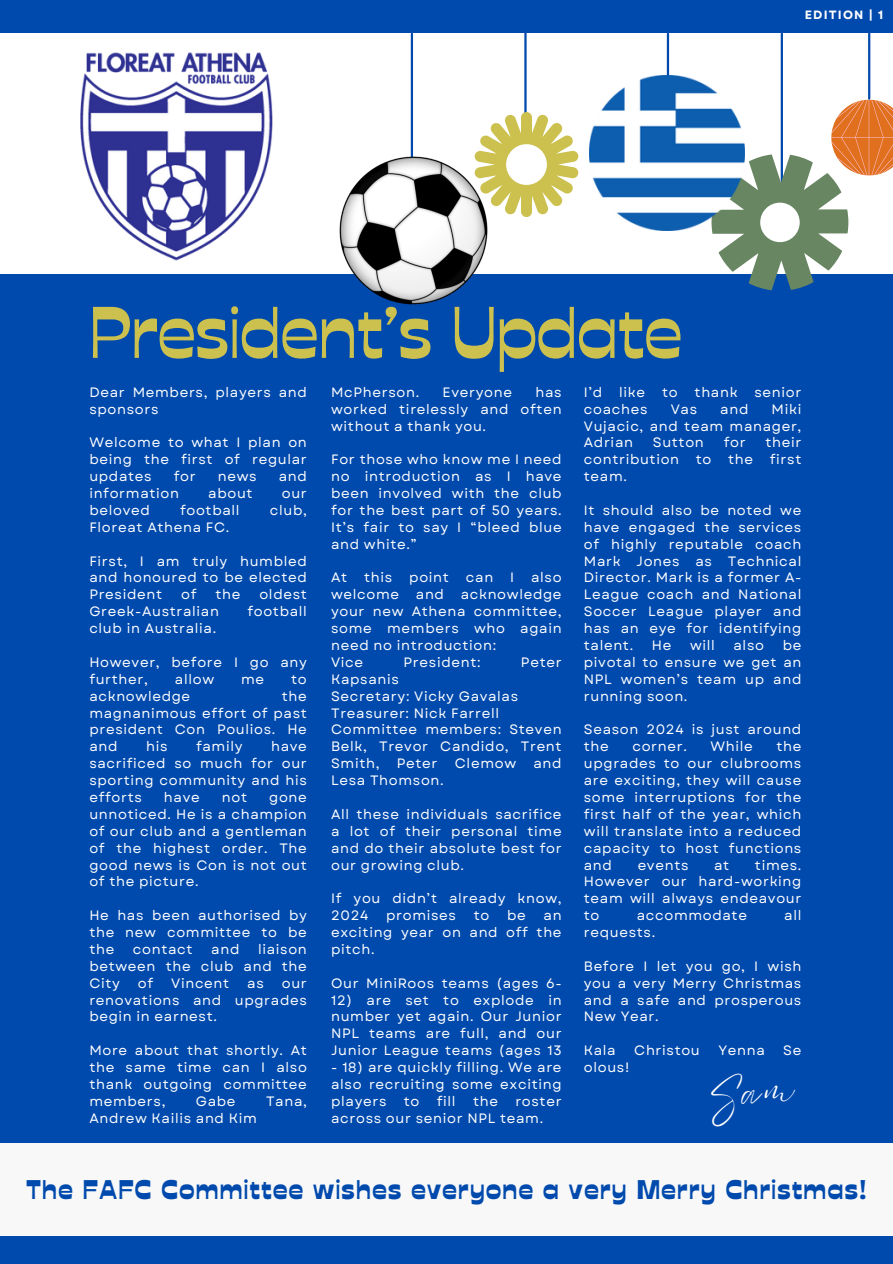
<style>
.page{position:relative;width:893px;height:1264px;background:#fff}
.page>*{position:absolute;margin:0;border:0;box-sizing:border-box;transform-origin:0 0}
.t1{font:72.9px "Stadio Now Display";color:#ccc14f}
.t2{font:700 27px "Stadio Now Display";letter-spacing:.05em;color:#004aad}
.t3{font:13.65px/16.8px "Garet";letter-spacing:.05em;color:#fff;text-align:justify}
.t4{font:700 12px "Garet";letter-spacing:.1em;color:#fff}
</style>
<div class="page">
<div style="left:0;top:0;width:892px;height:1263px;background:#004aad"></div>
<div style="left:0;top:33px;width:892px;height:241px;background:#fff"></div>
<hr style="left:524px;top:21px;width:2px;height:110px;background:#004aad">
<hr style="left:666px;top:34px;width:3px;height:87px;background:#004aad">
<hr style="left:780px;top:34px;width:2px;height:153px;background:#004aad">
<svg style="left:476px;top:112px;width:102px;height:105px"></svg>
<hr style="left:411px;top:34px;width:2px;height:140px;background:#004aad">
<div style="left:0;top:1143px;width:892px;height:92px;background:#f8f8f8"></div>
<img style="left:80px;top:52px;width:193px;height:209px">
<img style="left:339px;top:153px;width:151px;height:152px">
<img style="left:589px;top:75px;width:128px;height:155px">
<svg style="left:711px;top:100px;width:181px;height:190px"></svg>
<hr style="left:868px;top:28px;width:2px;height:71px;background:#004aad">
<p class="t4" style="left:804px;top:6px;width:80px">EDITION | 1</p>
<p class="t1" style="left:89px;top:288px;width:594px">President’s Update</p>
<p class="t3" style="left:89px;top:383px;width:219px">Dear Members, players and sponsors</p>
<p class="t3" style="left:89px;top:434px;width:219px">Welcome to what I plan on being the first of regular updates</p>
<p class="t3" style="left:584px;top:383px;width:219px">I’d like to thank senior coaches</p>
<p class="t3" style="left:331px;top:383px;width:232px;text-indent:204px">has worked tirelessly and often without a thank you.</p>
<p class="t3" style="left:331px;top:451px;width:232px">For those who know me I need no introduction as I have been involved with the club for the best part of 50 years.<br>It’s fair to say I “bleed blue and white.”</p>
<p class="t3" style="left:331px;top:569px;width:232px">At this point can I also welcome and acknowledge your new Athena committee, some members who again need no introduction:</p>
<p class="t3" style="left:331px;top:653px;width:34px">Vice</p>
<p class="t3" style="left:403px;top:653px;width:78px">President:</p>
<p class="t3" style="left:521px;top:653px;width:42px">Peter</p>
<p class="t3" style="left:331px;top:670px;width:69px">Kapsanis</p>
<p class="t3" style="left:331px;top:687px;width:188px">Secretary: Vicky Gavalas</p>
<p class="t3" style="left:331px;top:704px;width:169px">Treasurer: Nick Farrell</p>
<p class="t3" style="left:331px;top:721px;width:232px">Committee members: Steven Belk, Trevor Candido, Trent Smith,</p>
<p class="t3" style="left:331px;top:383px;width:90px">McPherson.</p>
<p class="t3" style="left:442px;top:383px;width:71px">Everyone</p>
<p class="t3" style="left:584px;top:400px;width:219px;text-indent:188px">Miki Vujacic, and team manager, Adrian</p>
<p class="t3" style="left:670px;top:400px;width:28px">Vas</p>
<p class="t3" style="left:720px;top:400px;width:30px">and</p>
<p class="t3" style="left:652px;top:434px;width:52px">Sutton</p>
<p class="t3" style="left:723px;top:434px;width:23px">for</p>
<p class="t3" style="left:584px;top:434px;width:219px;text-indent:181px">their contribution to the first team.</p>
<p class="t3" style="left:584px;top:502px;width:219px">It should also be noted we have engaged the services of highly reputable coach Mark Jones as Technical Director. Mark is a former A-League coach and National Soccer League player and has an eye for identifying talent.</p>
<p class="t3" style="left:174px;top:468px;width:23px">for</p>
<p class="t3" style="left:218px;top:468px;width:40px">news</p>
<p class="t3" style="left:279px;top:468px;width:30px">and</p>
<p class="t3" style="left:89px;top:485px;width:91px">information</p>
<p class="t3" style="left:208px;top:485px;width:46px">about</p>
<p class="t3" style="left:282px;top:485px;width:27px">our</p>
<p class="t3" style="left:89px;top:502px;width:62px">beloved</p>
<p class="t3" style="left:180px;top:502px;width:61px">football</p>
<p class="t3" style="left:270px;top:502px;width:39px">club,</p>
<p class="t3" style="left:89px;top:518px;width:141px">Floreat Athena FC.</p>
<p class="t3" style="left:89px;top:552px;width:219px">First, I am truly humbled and honoured to be elected President</p>
<p class="t3" style="left:181px;top:586px;width:17px">of</p>
<p class="t3" style="left:215px;top:586px;width:26px">the</p>
<p class="t3" style="left:259px;top:586px;width:49px">oldest</p>
<p class="t3" style="left:89px;top:603px;width:131px">Greek-Australian</p>
<p class="t3" style="left:247px;top:603px;width:61px">football</p>
<p class="t3" style="left:89px;top:620px;width:128px">club in Australia.</p>
<p class="t3" style="left:89px;top:653px;width:219px">However, before I go any further,</p>
<p class="t3" style="left:584px;top:637px;width:219px;text-indent:199px">be pivotal to ensure we get an NPL women’s team up and running soon.</p>
<p class="t3" style="left:584px;top:721px;width:219px">Season 2024 is just around the</p>
<p class="t3" style="left:651px;top:637px;width:21px">He</p>
<p class="t3" style="left:690px;top:637px;width:26px">will</p>
<p class="t3" style="left:733px;top:637px;width:32px">also</p>
<p class="t3" style="left:175px;top:670px;width:41px">allow</p>
<p class="t3" style="left:241px;top:670px;width:25px">me</p>
<p class="t3" style="left:291px;top:670px;width:17px">to</p>
<p class="t3" style="left:89px;top:687px;width:102px">acknowledge</p>
<p class="t3" style="left:89px;top:687px;width:219px;text-indent:192px">the magnanimous effort of past president Con Poulios. He and</p>
<p class="t3" style="left:146px;top:738px;width:23px">his</p>
<p class="t3" style="left:196px;top:738px;width:48px">family</p>
<p class="t3" style="left:89px;top:738px;width:219px;text-indent:182px">have sacrificed so much for our sporting community and his efforts</p>
<p class="t3" style="left:584px;top:738px;width:219px;text-indent:192px">the upgrades to our clubrooms are exciting, they will cause some interruptions for the first half of the year, which will translate into a reduced capacity to host functions and</p>
<p class="t3" style="left:632px;top:738px;width:56px">corner.</p>
<p class="t3" style="left:710px;top:738px;width:44px">While</p>
<p class="t3" style="left:397px;top:755px;width:42px">Peter</p>
<p class="t3" style="left:455px;top:755px;width:63px">Clemow</p>
<p class="t3" style="left:533px;top:755px;width:30px">and</p>
<p class="t3" style="left:331px;top:772px;width:114px">Lesa Thomson.</p>
<p class="t3" style="left:331px;top:805px;width:232px">All these individuals sacrifice a lot of their personal time and do their absolute best for our growing club.</p>
<p class="t3" style="left:331px;top:890px;width:232px">If you didn’t already know,<br>2024</p>
<p class="t3" style="left:164px;top:788px;width:37px">have</p>
<p class="t3" style="left:222px;top:788px;width:27px">not</p>
<p class="t3" style="left:89px;top:788px;width:219px;text-indent:180px">gone unnoticed. He is a champion of our club and a gentleman of the highest order. The good news is Con is not out of the picture.</p>
<p class="t3" style="left:89px;top:907px;width:219px">He has been authorised by the new committee to be the</p>
<p class="t3" style="left:584px;top:856px;width:219px;text-indent:171px">times.<br>However our hard-working team will always endeavour to</p>
<p class="t3" style="left:637px;top:856px;width:52px">events</p>
<p class="t3" style="left:714px;top:856px;width:17px">at</p>
<p class="t3" style="left:386px;top:907px;width:71px">promises</p>
<p class="t3" style="left:473px;top:907px;width:17px">to</p>
<p class="t3" style="left:507px;top:907px;width:20px">be</p>
<p class="t3" style="left:636px;top:907px;width:112px">accommodate</p>
<p class="t3" style="left:784px;top:907px;width:19px">all</p>
<p class="t3" style="left:584px;top:923px;width:73px">requests.</p>
<p class="t3" style="left:584px;top:957px;width:219px">Before I let you go, I wish you a very Merry Christmas and a safe and prosperous New Year.</p>
<p class="t3" style="left:584px;top:1042px;width:33px">Kala</p>
<p class="t3" style="left:634px;top:1042px;width:67px">Christou</p>
<p class="t3" style="left:718px;top:1042px;width:48px">Yenna</p>
<p class="t3" style="left:783px;top:1042px;width:20px">Se</p>
<p class="t3" style="left:584px;top:1058px;width:47px">olous!</p>
<p class="t3" style="left:331px;top:907px;width:232px;text-indent:212px">an exciting year on and off the pitch.</p>
<p class="t3" style="left:331px;top:974px;width:232px">Our MiniRoos teams (ages 6-</p>
<p class="t3" style="left:331px;top:991px;width:232px">12) are set to explode in number yet again. Our Junior NPL teams are full, and our Junior League teams (ages 13</p>
<p class="t3" style="left:331px;top:1058px;width:232px">- 18) are quickly filling. We are also recruiting some exciting players</p>
<p class="t3" style="left:89px;top:940px;width:219px;text-indent:169px">liaison between the club and the City</p>
<p class="t3" style="left:133px;top:940px;width:61px">contact</p>
<p class="t3" style="left:211px;top:940px;width:30px">and</p>
<p class="t3" style="left:138px;top:974px;width:17px">of</p>
<p class="t3" style="left:171px;top:974px;width:60px">Vincent</p>
<p class="t3" style="left:247px;top:974px;width:18px">as</p>
<p class="t3" style="left:89px;top:974px;width:219px;text-indent:192px">our renovations and upgrades begin in earnest.</p>
<p class="t3" style="left:89px;top:1042px;width:219px">More about that shortly. At the same time can I also thank outgoing committee members,</p>
<p class="t3" style="left:404px;top:1092px;width:17px">to</p>
<p class="t3" style="left:437px;top:1092px;width:20px">fill</p>
<p class="t3" style="left:473px;top:1092px;width:26px">the</p>
<p class="t3" style="left:196px;top:1092px;width:41px">Gabe</p>
<p class="t3" style="left:266px;top:1092px;width:42px">Tana,</p>
<p class="t3" style="left:89px;top:1109px;width:169px">Andrew Kailis and Kim</p>
<p class="t3" style="left:331px;top:1092px;width:232px;text-indent:184px">roster across our senior NPL team.</p>
<p class="t2" style="left:27px;top:1173px;width:841px">The FAFC Committee wishes everyone a very Merry Christmas!</p>
</div>
